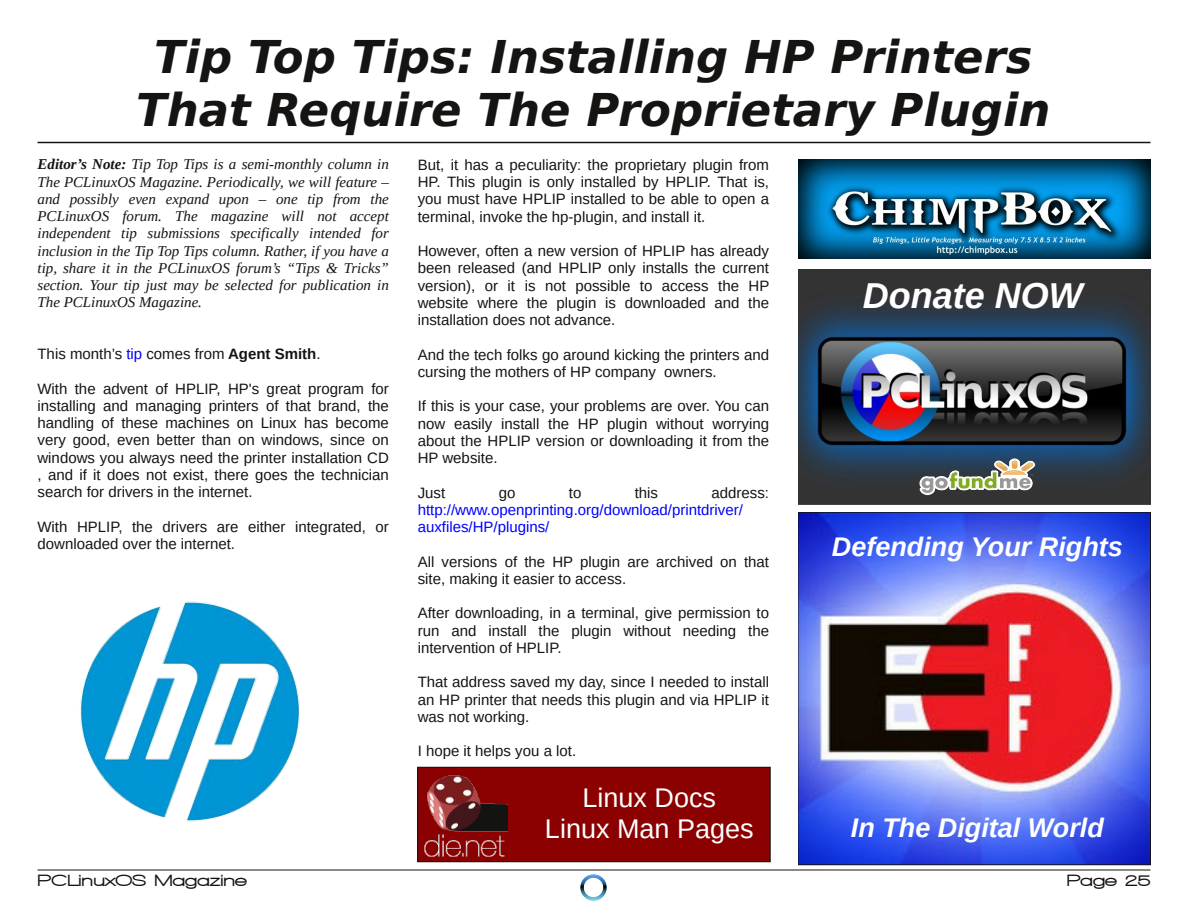
<style>
.page{position:relative;width:1188px;height:918px;background:#fff}
.page>*{position:absolute;margin:0;border:0;box-sizing:border-box;transform-origin:0 0}
.t1{font:italic 700 45px/52.3px "Bitstream Vera Sans";color:#161413;text-align:center}
.t2{font:italic 700 36px "Liberation Sans";color:#fff}
.t3{font:italic 700 27px "Liberation Sans";color:#fff}
.t4{font:27px/31px "Liberation Sans";color:#fff;text-align:center}
.t5{font:900 16.5px "Walkway Expand";color:#161413}
.t6{font:15px/17.2px "Liberation Sans";color:#161413;text-align:justify}
.t7{font:italic 15px/17.2px "Liberation Serif";color:#161413;text-align:justify}
.t8{font:15px/17.2px "Liberation Sans";color:#00f}
.s1{font-weight:700}
.s2{color:#00f}
</style>
<div class="page">
<hr style="left:38px;top:142px;width:1112px;height:1px;background:#161413">
<hr style="left:38px;top:870px;width:1112px;height:1px;background:#161413">
<img style="left:580px;top:874px;width:27px;height:27px">
<img style="left:80px;top:601px;width:220px;height:221px">
<img style="left:800px;top:514px;width:348px;height:349px">
<div style="left:798px;top:512px;width:352px;height:353px;border:1px solid #161413"></div>
<img style="left:798px;top:269px;width:352px;height:235px">
<img style="left:920px;top:458px;width:115px;height:38px">
<img style="left:798px;top:159px;width:352px;height:100px">
<div style="left:418px;top:767px;width:352px;height:95px;background:#8b0000"></div>
<div style="left:418px;top:767px;width:352px;height:95px;border:1px solid #161413"></div>
<img style="left:424px;top:775px;width:84px;height:82px">
<h1 class="t1" style="left:136px;top:31px;width:916px">Tip Top Tips: Installing HP Printers<br>That Require The Proprietary Plugin</h1>
<p class="t7" style="left:38px;top:156px;width:353px"><span class="s1">Editor’s Note:</span> Tip Top Tips is a semi-monthly column in The PCLinuxOS Magazine. Periodically, we will feature – and possibly even expand upon – one tip from the PCLinuxOS forum. The magazine will not accept independent tip submissions specifically intended for inclusion in the Tip Top Tips column. Rather, if you have a tip, share it in the PCLinuxOS forum’s “Tips &amp; Tricks” section. Your tip just may be selected for publication in The PCLinuxOS Magazine.</p>
<p class="t6" style="left:38px;top:345px;width:285px">This month’s <span class="s2">tip</span> comes from <span class="s1">Agent Smith</span>.</p>
<p class="t6" style="left:38px;top:380px;width:353px">With the advent of HPLIP, HP's great program for installing and managing printers of that brand, the handling of these machines on Linux has become very good, even better than on windows, since on windows you always need the printer installation CD , and if it does not exist, there goes the technician search for drivers in the internet.</p>
<p class="t6" style="left:38px;top:518px;width:353px">With HPLIP, the drivers are either integrated, or downloaded over the internet.</p>
<p class="t6" style="left:418px;top:156px;width:353px">But, it has a peculiarity: the proprietary plugin from HP. This plugin is only installed by HPLIP. That is, you must have HPLIP installed to be able to open a terminal, invoke the hp-plugin, and install it.</p>
<p class="t6" style="left:418px;top:242px;width:353px">However, often a new version of HPLIP has already been released (and HPLIP only installs the current version), or it is not possible to access the HP website where the plugin is downloaded and the installation does not advance.</p>
<p class="t6" style="left:418px;top:346px;width:353px">And the tech folks go around kicking the printers and cursing the mothers of HP company owners.</p>
<p class="t6" style="left:418px;top:398px;width:353px">If this is your case, your problems are over. You can now easily install the HP plugin without worrying about the HPLIP version or downloading it from the HP website.</p>
<p class="t6" style="left:418px;top:484px;width:29px">Just</p>
<p class="t6" style="left:499px;top:484px;width:18px">go</p>
<p class="t6" style="left:569px;top:484px;width:14px">to</p>
<p class="t6" style="left:635px;top:484px;width:25px">this</p>
<p class="t6" style="left:712px;top:484px;width:59px">address:</p>
<p class="t8" style="left:418px;top:501px;width:327px">http://www.openprinting.org/download/printdriver/ auxfiles/HP/plugins/</p>
<p class="t6" style="left:418px;top:553px;width:353px">All versions of the HP plugin are archived on that site, making it easier to access.</p>
<p class="t6" style="left:418px;top:605px;width:353px">After downloading, in a terminal, give permission to run and install the plugin without needing the intervention of HPLIP.</p>
<p class="t6" style="left:418px;top:674px;width:353px">That address saved my day, since I needed to install an HP printer that needs this plugin and via HPLIP it was not working.</p>
<p class="t6" style="left:418px;top:743px;width:160px">I hope it helps you a lot.</p>
<h3 class="t4" style="left:545px;top:782px;width:210px">Linux Docs<br>Linux Man Pages</h3>
<h2 class="t2" style="left:863px;top:275px;width:221px">Donate NOW</h2>
<h3 class="t3" style="left:832px;top:532px;width:292px">Defending Your Rights</h3>
<h3 class="t3" style="left:851px;top:812px;width:254px">In The Digital World</h3>
<p class="t5" style="left:38px;top:871px;width:211px">PCLinuxOS Magazine</p>
<p class="t5" style="left:1067px;top:871px;width:86px">Page 25</p>
</div>
